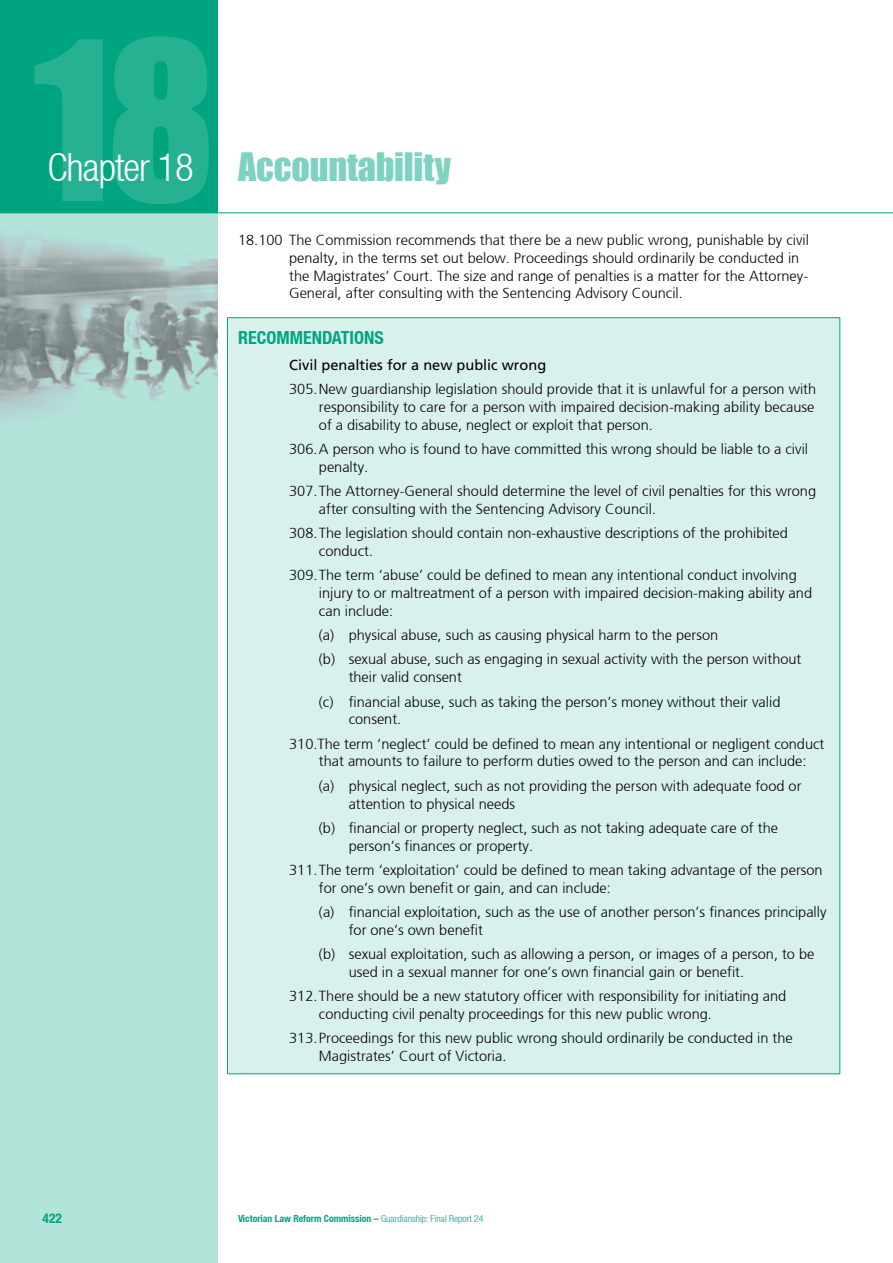
<style>
.page{position:relative;width:893px;height:1263px;background:#fff}
.page>*{position:absolute;margin:0;border:0;box-sizing:border-box;transform-origin:0 0}
.t1{font:204.6px "Impact";color:#fff}
.t2{font:36px "Impact";letter-spacing:-.005em;color:#80d2c0}
.t3{font:700 condensed 18px "Helvetica Neue LT";color:#00a580}
.t4{font:300 14.55px/17.9px "Frutiger";color:#000}
.t5{font:14.55px "Frutiger";color:#000}
.t6{font:700 condensed 13.5px "Helvetica Neue LT";color:#00a580}
.t7{font:700 condensed 9.75px "Helvetica Neue LT";color:#00a580}
.s1{font-family:"Helvetica Neue LT";font-weight:300;font-stretch:condensed;font-size:39px;color:#fff}
.s2{font-weight:300}
</style>
<div class="page">
<div style="left:0;top:191px;width:217px;height:1072px;background:#b3e4d9"></div>
<div style="left:0;top:0;width:217px;height:213px;background:#00a580"></div>
<hr style="left:0;top:213px;width:893px;height:1px;background:#00a580">
<img style="left:0;top:213px;width:217px;height:205px">
<div style="left:227px;top:318px;width:613px;height:756px;background:#d9f1ec"></div>
<hr style="left:227px;top:1073px;width:613px;height:1px;background:#00a580">
<hr style="left:227px;top:318px;width:1px;height:755px;background:#00a580">
<hr style="left:840px;top:318px;width:1px;height:755px;background:#00a580">
<hr style="left:227px;top:317px;width:613px;height:1px;background:#00a580">
<h1 class="t1" style="left:33px;top:-38px;width:184px">18</h1>
<h2 class="t2" style="left:47px;top:139px;width:405px"><span class="s1">Chapter 18</span> Accountability</h2>
<p class="t4" style="left:289px;top:231px;width:521px;text-indent:-51px">18.100 The Commission recommends that there be a new public wrong, punishable by civil penalty, in the terms set out below. Proceedings should ordinarily be conducted in the Magistrates’ Court. The size and range of penalties is a matter for the Attorney-General, after consulting with the Sentencing Advisory Council.</p>
<p class="t3" style="left:238px;top:326px;width:51px">Recomme</p>
<p class="t3" style="left:312px;top:326px;width:19px">ndati</p>
<p class="t3" style="left:354px;top:326px;width:30px">ons</p>
<p class="t5" style="left:289px;top:356px;width:259px">Civil penalties for a new public wrong</p>
<p class="t4" style="left:319px;top:380px;width:499px;text-align:justify;text-indent:-30px">305.New guardianship legislation should provide that it is unlawful for a person with responsibility to care for a person with impaired decision-making ability because of a disability to abuse, neglect or exploit that person.</p>
<p class="t4" style="left:319px;top:440px;width:491px;text-indent:-30px">306.A person who is found to have committed this wrong should be liable to a civil penalty.</p>
<p class="t4" style="left:319px;top:482px;width:499px;text-indent:-30px">307.The Attorney-General should determine the level of civil penalties for this wrong after consulting with the Sentencing Advisory Council.</p>
<p class="t4" style="left:319px;top:524px;width:470px;text-indent:-30px">308.The legislation should contain non-exhaustive descriptions of the prohibited conduct.</p>
<p class="t4" style="left:319px;top:566px;width:495px;text-indent:-30px">309.The term ‘abuse’ could be defined to mean any intentional conduct involving injury to or maltreatment of a person with impaired decision-making ability and can include:</p>
<p class="t4" style="left:319px;top:623px;width:484px;line-height:24.3px">(a) physical abuse, such as causing physical harm to the person<br>(b) sexual abuse, such as engaging in sexual activity with the person without</p>
<p class="t4" style="left:319px;top:665px;width:463px;line-height:24.3px;text-indent:30px">their valid consent<br>(c) financial abuse, such as taking the person’s money without their valid</p>
<p class="t4" style="left:289px;top:707px;width:537px;line-height:24.3px;text-indent:60px">consent.<br>310.The term ‘neglect’ could be defined to mean any intentional or negligent conduct</p>
<p class="t4" style="left:319px;top:749px;width:489px;line-height:24.3px">that amounts to failure to perform duties owed to the person and can include: (a) physical neglect, such as not providing the person with adequate food or</p>
<p class="t4" style="left:319px;top:792px;width:461px;line-height:24.3px;text-indent:30px">attention to physical needs<br>(b) financial or property neglect, such as not taking adequate care of the</p>
<p class="t4" style="left:289px;top:834px;width:535px;line-height:24.3px;text-indent:60px">person’s finances or property.<br>311.The term ‘exploitation’ could be defined to mean taking advantage of the person</p>
<p class="t4" style="left:319px;top:876px;width:509px;line-height:24.3px">for one’s own benefit or gain, and can include:<br>(a) financial exploitation, such as the use of another person’s finances principally</p>
<p class="t4" style="left:319px;top:918px;width:497px;line-height:24.3px;text-indent:30px">for one’s own benefit<br>(b) sexual exploitation, such as allowing a person, or images of a person, to be</p>
<p class="t4" style="left:289px;top:960px;width:499px;line-height:24.3px;text-indent:60px">used in a sexual manner for one’s own financial gain or benefit.<br>312.There should be a new statutory officer with responsibility for initiating and</p>
<p class="t4" style="left:289px;top:1002px;width:505px;line-height:24.3px;text-indent:30px">conducting civil penalty proceedings for this new public wrong.<br>313.Proceedings for this new public wrong should ordinarily be conducted in the</p>
<p class="t4" style="left:319px;top:1047px;width:189px">Magistrates’ Court of Victoria.</p>
<p class="t6" style="left:43px;top:1209px;width:21px">422</p>
<p class="t7" style="left:238px;top:1213px;width:247px">Victorian Law Reform Commission – <span class="s2">Guardianship: Final Report 24</span></p>
</div>
